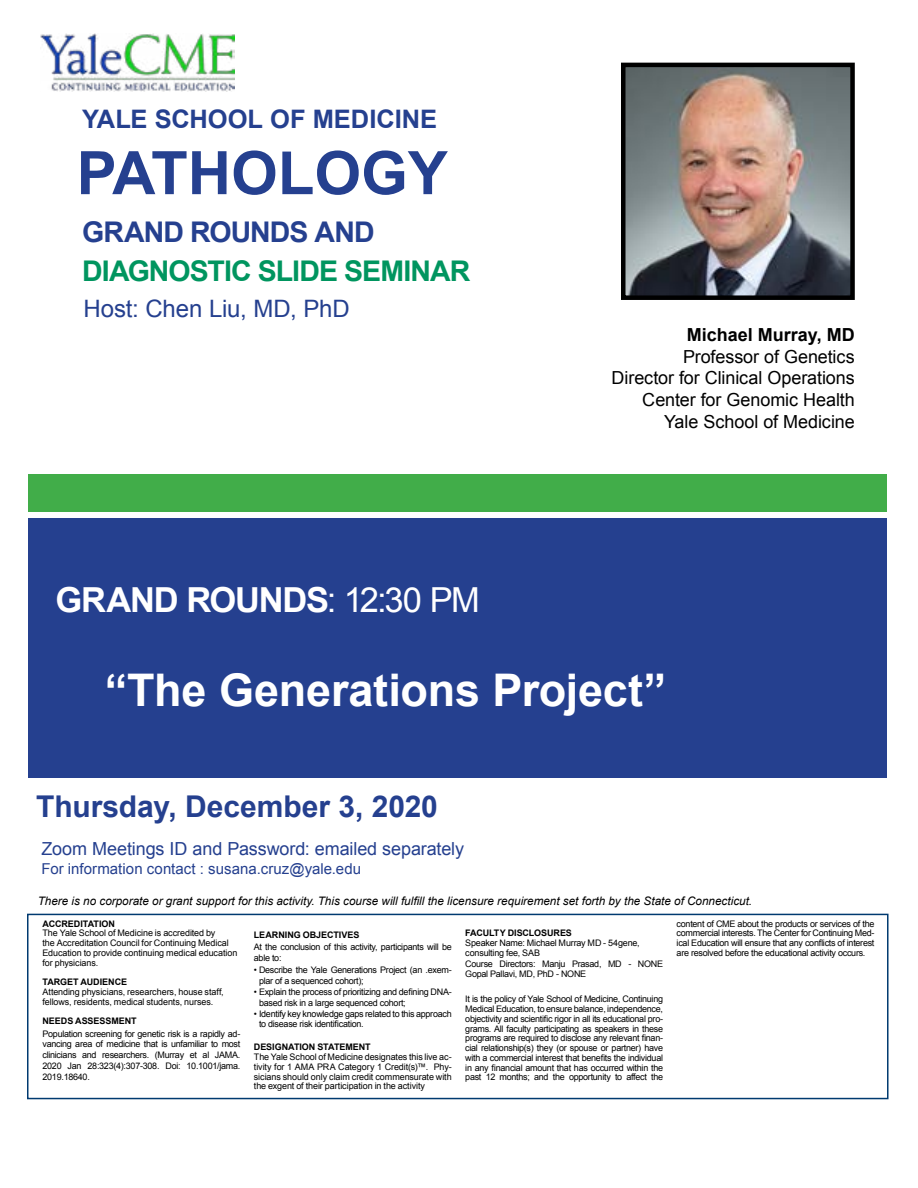
<style>
.page{position:relative;width:918px;height:1188px;background:#fff}
.page>*{position:absolute;margin:0;border:0;box-sizing:border-box;transform-origin:0 0}
.t1{font:700 60px "Arial";color:#25408f}
.t2{font:700 45px "Arial";letter-spacing:-.005em;color:#fff}
.t3{font:700 34.5px "Arial";letter-spacing:-.035em;color:#fff}
.t4{font:700 30px "Arial";color:#25408f}
.t5{font:700 28.5px "Arial";letter-spacing:-.03em;color:#00955f}
.t6{font:700 28.5px "Arial";letter-spacing:-.035em;color:#25408f}
.t7{font:700 25.5px "Arial";color:#25408f}
.t8{font:24px "Arial";letter-spacing:-.005em;color:#25408f}
.t9{font:18px/21.6px "Arial";letter-spacing:-.005em;color:#000;text-align:right}
.t10{font:18px "Arial";letter-spacing:-.005em;color:#25408f}
.t11{font:700 18px "Arial";color:#000}
.t12{font:15px "Arial";letter-spacing:.005em;color:#25408f}
.t13{font:italic 11.7px "Arial";color:#000}
.t14{font:9px/9.8px "Arial";letter-spacing:-.03em;color:#000}
.t15{font:9px/9.8px "Arial";letter-spacing:-.01em;color:#000}
.t16{font:700 9px "Arial";letter-spacing:-.005em;color:#000}
.s1{font-weight:400}
</style>
<div class="page">
<div style="left:28px;top:519px;width:859px;height:259px;background:#25408f"></div>
<div style="left:27px;top:914px;width:862px;height:185px;border:2px solid #003a70"></div>
<div style="left:28px;top:474px;width:859px;height:38px;background:#41ad49"></div>
<img style="left:40px;top:33px;width:194px;height:59px">
<img style="left:626px;top:68px;width:224px;height:227px">
<div style="left:621px;top:63px;width:234px;height:237px;border:4px solid #000"></div>
<h3 class="t7" style="left:82px;top:102px;width:357px">YALE SCHOOL OF MEDICINE</h3>
<h1 class="t1" style="left:77px;top:134px;width:373px">PATHOLOGY</h1>
<h3 class="t6" style="left:82px;top:213px;width:294px">GRAND ROUNDS AND</h3>
<h3 class="t5" style="left:82px;top:252px;width:390px">DIAGNOSTIC SLIDE SEMINAR</h3>
<h3 class="t8" style="left:83px;top:293px;width:268px">Host: Chen Liu, MD, PhD</h3>
<h3 class="t3" style="left:56px;top:577px;width:426px">GRAND ROUNDS<span class="s1">: 12:30 PM</span></h3>
<h3 class="t11" style="left:687px;top:323px;width:170px">Michael Murray, MD</h3>
<h3 class="t9" style="left:612px;top:346px;width:245px">Professor of Genetics<br>Director for Clinical Operations<br>Center for Genomic Health<br>Yale School of Medicine</h3>
<h2 class="t2" style="left:105px;top:661px;width:563px">“The Generations Project”</h2>
<h3 class="t4" style="left:36px;top:787px;width:403px">Thursday, December 3, 2020</h3>
<h3 class="t10" style="left:41px;top:836px;width:424px">Zoom Meetings ID and Password: emailed separately</h3>
<h3 class="t12" style="left:41px;top:859px;width:321px">For information contact : susana.cruz@yale.edu</h3>
<p class="t13" style="left:38px;top:893px;width:716px">There is no corporate or grant support for this activity. This course will fulfill the licensure requirement set forth by the State of Connecticut.</p>
<p class="t16" style="left:43px;top:918px;width:74px">ACCREDITATION</p>
<p class="t15" style="left:43px;top:929px;width:196px">The Yale School of Medicine is accredited by<br>the Accreditation Council for Continuing Medical Education to provide continuing medical education for physicians.</p>
<p class="t16" style="left:43px;top:976px;width:86px">TARGET AUDIENCE</p>
<p class="t15" style="left:43px;top:987px;width:183px">Attending physicians, researchers, house staff, fellows, residents, medical students, nurses.</p>
<p class="t16" style="left:43px;top:1015px;width:96px">NEEDS ASSESSMENT</p>
<p class="t14" style="left:43px;top:1028px;width:199px;line-height:10.8px;text-align:justify">Population screening for genetic risk is a rapidly ad&shy;vancing area of medicine that is unfamiliar to most clinicians and researchers. (Murray et al JAMA.<br>2020 Jan 28:323(4):307-308. Doi: 10.1001/jama.<br>2019.18640.</p>
<p class="t14" style="left:677px;top:919px;width:199px;text-align:justify">content of CME about the products or services of the commercial interests. The Center for Continuing Med&shy;ical Education will ensure that any conflicts of interest are resolved before the educational activity occurs.</p>
<p class="t16" style="left:465px;top:927px;width:108px">FACULTY DISCLOSURES</p>
<p class="t14" style="left:465px;top:938px;width:176px">Speaker Name: Michael Murray MD - 54gene, consulting fee, SAB</p>
<p class="t14" style="left:465px;top:959px;width:199px">Course Directors: Manju Prasad, MD - NONE<br>Gopal Pallavi, MD, PhD - NONE</p>
<p class="t14" style="left:465px;top:994px;width:199px;text-align:justify">It is the policy of Yale School of Medicine, Continuing Medical Education, to ensure balance, independence, objectivity and scientific rigor in all its educational pro&shy;grams. All faculty participating as speakers in these programs are required to disclose any relevant finan&shy;cial relationship(s) they (or spouse or partner) have with a commercial interest that benefits the individual in any financial amount that has occurred within the past 12 months; and the opportunity to affect the</p>
<p class="t16" style="left:254px;top:929px;width:107px">LEARNING OBJECTIVES</p>
<p class="t14" style="left:254px;top:942px;width:199px;line-height:10.8px">At the conclusion of this activity, participants will be able to:</p>
<p class="t14" style="left:259px;top:965px;width:194px;line-height:10.8px;text-indent:-5px">• Describe the Yale Generations Project (an .exem&shy;plar of a sequenced cohort);</p>
<p class="t14" style="left:259px;top:986px;width:194px;line-height:10.8px;text-indent:-5px">• Explain the process of prioritizing and defining DNA&shy;based risk in a large sequenced cohort;</p>
<p class="t14" style="left:259px;top:1008px;width:194px;line-height:10.8px;text-indent:-5px">• Identify key knowledge gaps related to this approach to disease risk identification.</p>
<p class="t16" style="left:254px;top:1041px;width:118px">DESIGNATION STATEMENT</p>
<p class="t14" style="left:254px;top:1052px;width:199px;text-align:justify">The Yale School of Medicine designates this live ac&shy;tivity for 1 AMA PRA Category 1 Credit(s)™. Phy&shy;sicians should only claim credit commensurate with the exgent of their participation in the activity</p>
</div>
